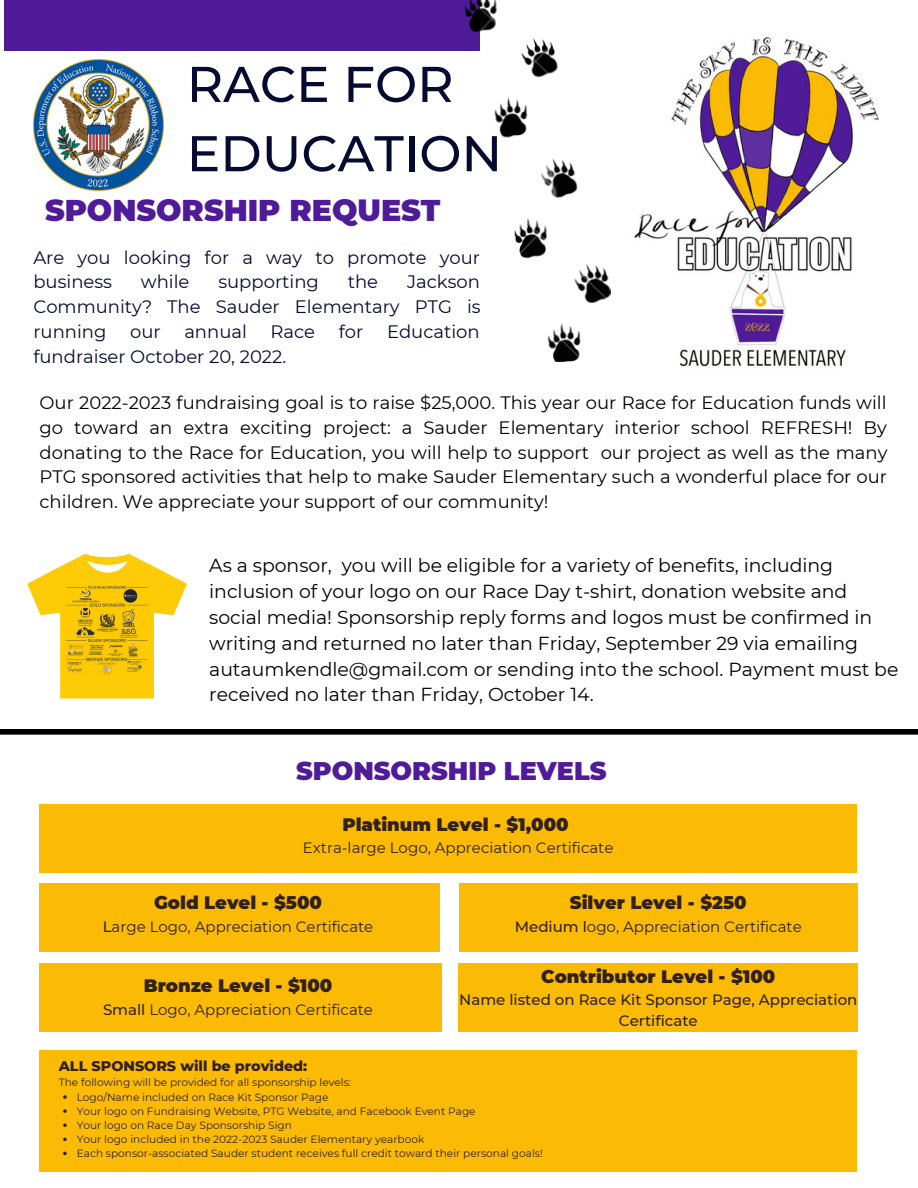
<style>
.page{position:relative;width:918px;height:1188px;background:#fff}
.page>*{position:absolute;margin:0;border:0;box-sizing:border-box;transform-origin:0 0}
.t1{font:500 50.1px/69.3px "Montserrat";color:#050a30}
.t2{font:900 30px "Montserrat";color:#501b99}
.t3{font:900 25.5px "Montserrat";color:#501b99}
.t4{font:18.75px/25.8px "Montserrat";color:#000}
.t5{font:18px/24.8px "Montserrat";color:#000;text-align:justify}
.t6{font:18px/24.8px "Montserrat";color:#050a30}
.t7{font:900 18px "Montserrat";color:#322118}
.t8{font:15px "Montserrat";color:#322118}
.t9{font:500 15px/20.2px "Montserrat";color:#322118;text-align:center}
.t10{font:800 14.25px "Montserrat";color:#322118}
.t11{font:10.65px/14.1px "Montserrat";color:#322118}
.s1{font-weight:500}
</style>
<div class="page">
<div style="left:5px;top:0;width:475px;height:51px;background:#501b99"></div>
<img style="left:465px;top:0;width:146px;height:362px">
<img style="left:634px;top:37px;width:245px;height:330px">
<svg style="left:27px;top:553px;width:160px;height:146px"></svg>
<img style="left:64px;top:585px;width:86px;height:92px">
<div style="left:40px;top:804px;width:817px;height:69px;background:#fbbb04"></div>
<div style="left:40px;top:1050px;width:817px;height:121px;background:#fbbb04"></div>
<div style="left:40px;top:883px;width:400px;height:68px;background:#fbbb04"></div>
<div style="left:0;top:729px;width:918px;height:6px;background:#000"></div>
<div style="left:459px;top:883px;width:398px;height:68px;background:#fbbb04"></div>
<div style="left:40px;top:964px;width:402px;height:68px;background:#fbbb04"></div>
<div style="left:458px;top:964px;width:400px;height:68px;background:#fbbb04"></div>
<img style="left:33px;top:60px;width:131px;height:130px">
<svg style="left:63px;top:1095px;width:4px;height:4px"></svg>
<svg style="left:63px;top:1109px;width:4px;height:4px"></svg>
<svg style="left:63px;top:1123px;width:4px;height:4px"></svg>
<svg style="left:63px;top:1138px;width:4px;height:3px"></svg>
<svg style="left:63px;top:1152px;width:4px;height:3px"></svg>
<h1 class="t1" style="left:187px;top:49px;width:317px">RACE FOR<br>EDUCATION</h1>
<h2 class="t2" style="left:45px;top:192px;width:397px">SPONSORSHIP REQUEST</h2>
<p class="t6" style="left:33px;top:245px;width:448px">Are you looking for a way to promote your business</p>
<p class="t6" style="left:33px;top:270px;width:449px;text-align:justify;text-indent:374px">Jackson Community? The Sauder Elementary PTG is running</p>
<p class="t6" style="left:141px;top:270px;width:50px">while</p>
<p class="t6" style="left:218px;top:270px;width:102px">supporting</p>
<p class="t6" style="left:348px;top:270px;width:32px">the</p>
<p class="t6" style="left:130px;top:319px;width:32px">our</p>
<p class="t6" style="left:184px;top:319px;width:64px">annual</p>
<p class="t6" style="left:271px;top:319px;width:46px">Race</p>
<p class="t6" style="left:339px;top:319px;width:26px">for</p>
<p class="t6" style="left:387px;top:319px;width:94px">Education</p>
<p class="t6" style="left:33px;top:344px;width:254px">fundraiser October 20, 2022.</p>
<p class="t5" style="left:40px;top:390px;width:850px">Our 2022-2023 fundraising goal is to raise $25,000. This year our Race for Education funds will go toward an extra exciting project: a Sauder Elementary interior school REFRESH! By donating to the Race for Education, you will help to support our project as well as the many PTG sponsored activities that help to make Sauder Elementary such a wonderful place for our children. We appreciate your support of our community!</p>
<p class="t4" style="left:209px;top:552px;width:691px">As a sponsor, you will be eligible for a variety of benefits, including inclusion of your logo on our Race Day t-shirt, donation website and social media! Sponsorship reply forms and logos must be confirmed in writing and returned no later than Friday, September 29 via emailing autaumkendle@gmail.com or sending into the school. Payment must be received no later than Friday, October 14.</p>
<h3 class="t3" style="left:296px;top:755px;width:312px">SPONSORSHIP LEVELS</h3>
<p class="t7" style="left:342px;top:813px;width:228px">Platinum Level - $1,000</p>
<p class="t8" style="left:303px;top:839px;width:312px">Extra-large Logo, Appreciation Certificate</p>
<p class="t7" style="left:154px;top:892px;width:169px">Gold Level - $500</p>
<p class="t8" style="left:103px;top:917px;width:272px"><span class="s1">L</span>arge Logo, Appreciation Certificate</p>
<p class="t7" style="left:144px;top:975px;width:190px">Bronze Level - $100</p>
<p class="t8" style="left:103px;top:1000px;width:272px"><span class="s1">Small</span> Logo, Appreciation Certificate</p>
<p class="t10" style="left:59px;top:1058px;width:250px">ALL SPONSORS will be provided:</p>
<p class="t11" style="left:59px;top:1076px;width:294px">The following will be provided for all sponsorship levels:</p>
<p class="t7" style="left:570px;top:892px;width:178px">Silver Level - $250</p>
<p class="t8" style="left:515px;top:917px;width:288px"><span class="s1">Medium l</span>ogo, Appreciation Certificate</p>
<p class="t7" style="left:541px;top:965px;width:236px">Contributor Level - $100</p>
<p class="t9" style="left:459px;top:990px;width:400px">Name listed on Race Kit Sponsor Page, Appreciation<br>Certificate</p>
<p class="t11" style="left:77px;top:1090px;width:468px">Logo/Name included on Race Kit Sponsor Page<br>Your logo on Fundraising Website, PTG Website, and Facebook Event Page<br>Your logo on Race Day Sponsorship Sign<br>Your logo included in the 2022-2023 Sauder Elementary yearbook<br>Each sponsor-associated Sauder student receives full credit toward their personal goals!</p>
</div>
